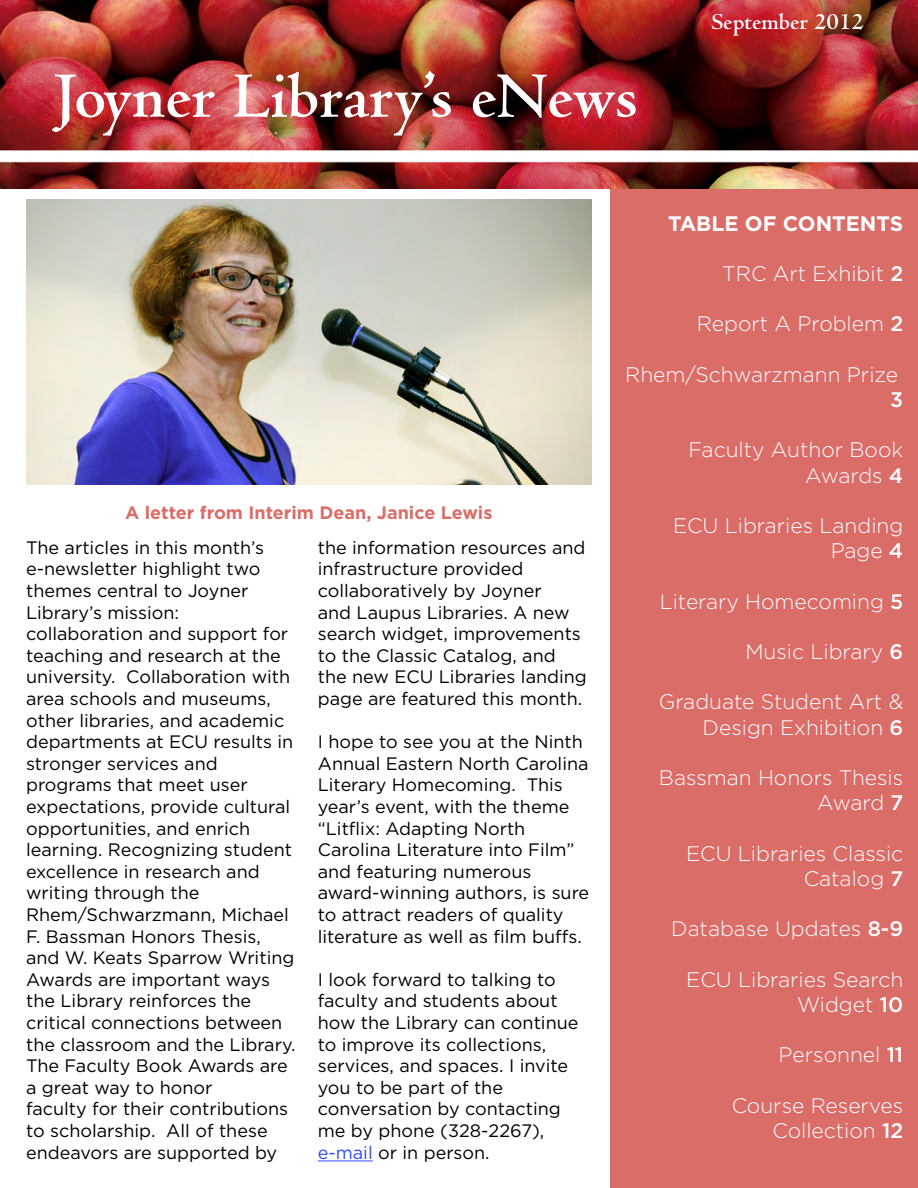
<style>
.page{position:relative;width:918px;height:1188px;background:#fff}
.page>*{position:absolute;margin:0;border:0;box-sizing:border-box;transform-origin:0 0}
.t1{font:700 67.5px "Centaur MT Std";color:#fff}
.t2{font:700 24px "Centaur MT Std";color:#fff}
.t3{font:300 21px/25.2px "Gotham";color:#fff;text-align:right}
.t4{font:700 21px "Gotham";color:#fff}
.t5{font:500 21px "Gotham";color:#fff}
.t6{font:18px/21.6px "Gotham";color:#000}
.t7{font:700 18px "Gotham";color:#da6d68}
.s1{color:#304aff}
.s2{font-weight:500}
</style>
<div class="page">
<img style="left:0;top:0;width:918px;height:189px">
<hr style="left:318px;top:1161px;width:55px;height:1px;background:#304aff">
<div style="left:610px;top:189px;width:308px;height:999px;background:#da6d68"></div>
<img style="left:26px;top:200px;width:565px;height:284px">
<h1 class="t1" style="left:54px;top:60px;width:585px">Joyner Library’s eNews</h1>
<h2 class="t2" style="left:712px;top:8px;width:154px">September 2012</h2>
<p class="t7" style="left:125px;top:502px;width:369px">A letter from Interim Dean, Janice Lewis</p>
<p class="t6" style="left:26px;top:536px;width:271px">The articles in this month’s e-newsletter highlight two themes central to Joyner<br>Library’s mission: collaboration and support for teaching and research at the university. Collaboration with area schools and museums, other libraries, and academic departments at ECU results in stronger services and programs that meet user expectations, provide cultural opportunities, and enrich learning. Recognizing student excellence in research and writing through the<br>Rhem/Schwarzmann, Michael<br>F. Bassman Honors Thesis, and W. Keats Sparrow Writing<br>Awards are important ways the Library reinforces the critical connections between the classroom and the Library.<br>The Faculty Book Awards are a great way to honor<br>faculty for their contributions to scholarship. All of these endeavors are supported by</p>
<p class="t6" style="left:318px;top:536px;width:271px">the information resources and infrastructure provided collaboratively by Joyner<br>and Laupus Libraries. A new search widget, improvements to the Classic Catalog, and the new ECU Libraries landing page are featured this month.</p>
<p class="t6" style="left:318px;top:731px;width:273px">I hope to see you at the Ninth<br>Annual Eastern North Carolina<br>Literary Homecoming. This year’s event, with the theme “Litflix: Adapting North<br>Carolina Literature into Film” and featuring numerous award-winning authors, is sure to attract readers of quality literature as well as film buffs.</p>
<p class="t6" style="left:318px;top:968px;width:262px">I look forward to talking to faculty and students about how the Library can continue to improve its collections, services, and spaces. I invite you to be part of the conversation by contacting me by phone (328-2267), <span class="s1">e-mail</span> or in person.</p>
<p class="t4" style="left:668px;top:211px;width:237px">TABLE OF CONTENTS</p>
<p class="t3" style="left:722px;top:261px;width:183px">TRC Art Exhibit <span class="s2">2</span></p>
<p class="t3" style="left:697px;top:311px;width:208px">Report A Problem <span class="s2">2</span></p>
<p class="t3" style="left:625px;top:362px;width:274px">Rhem/Schwarzmann Prize</p>
<p class="t5" style="left:890px;top:388px;width:14px">3</p>
<p class="t3" style="left:688px;top:437px;width:216px">Faculty Author Book<br>Awards <span class="s2">4</span></p>
<p class="t3" style="left:673px;top:513px;width:232px">ECU Libraries Landing<br>Page <span class="s2">4</span></p>
<p class="t3" style="left:660px;top:588px;width:245px">Literary Homecoming <span class="s2">5</span></p>
<p class="t3" style="left:745px;top:639px;width:159px">Music Library <span class="s2">6</span></p>
<p class="t3" style="left:659px;top:689px;width:246px">Graduate Student Art &amp;<br>Design Exhibition <span class="s2">6</span></p>
<p class="t3" style="left:659px;top:765px;width:246px">Bassman Honors Thesis<br>Award <span class="s2">7</span></p>
<p class="t3" style="left:686px;top:840px;width:219px">ECU Libraries Classic<br>Catalog <span class="s2">7</span></p>
<p class="t3" style="left:671px;top:916px;width:234px">Database Updates <span class="s2">8-9</span></p>
<p class="t3" style="left:686px;top:966px;width:218px">ECU Libraries Search<br>Widget <span class="s2">10</span></p>
<p class="t3" style="left:779px;top:1042px;width:126px">Personnel <span class="s2">11</span></p>
<p class="t3" style="left:732px;top:1092px;width:173px">Course Reserves<br>Collection <span class="s2">12</span></p>
</div>
